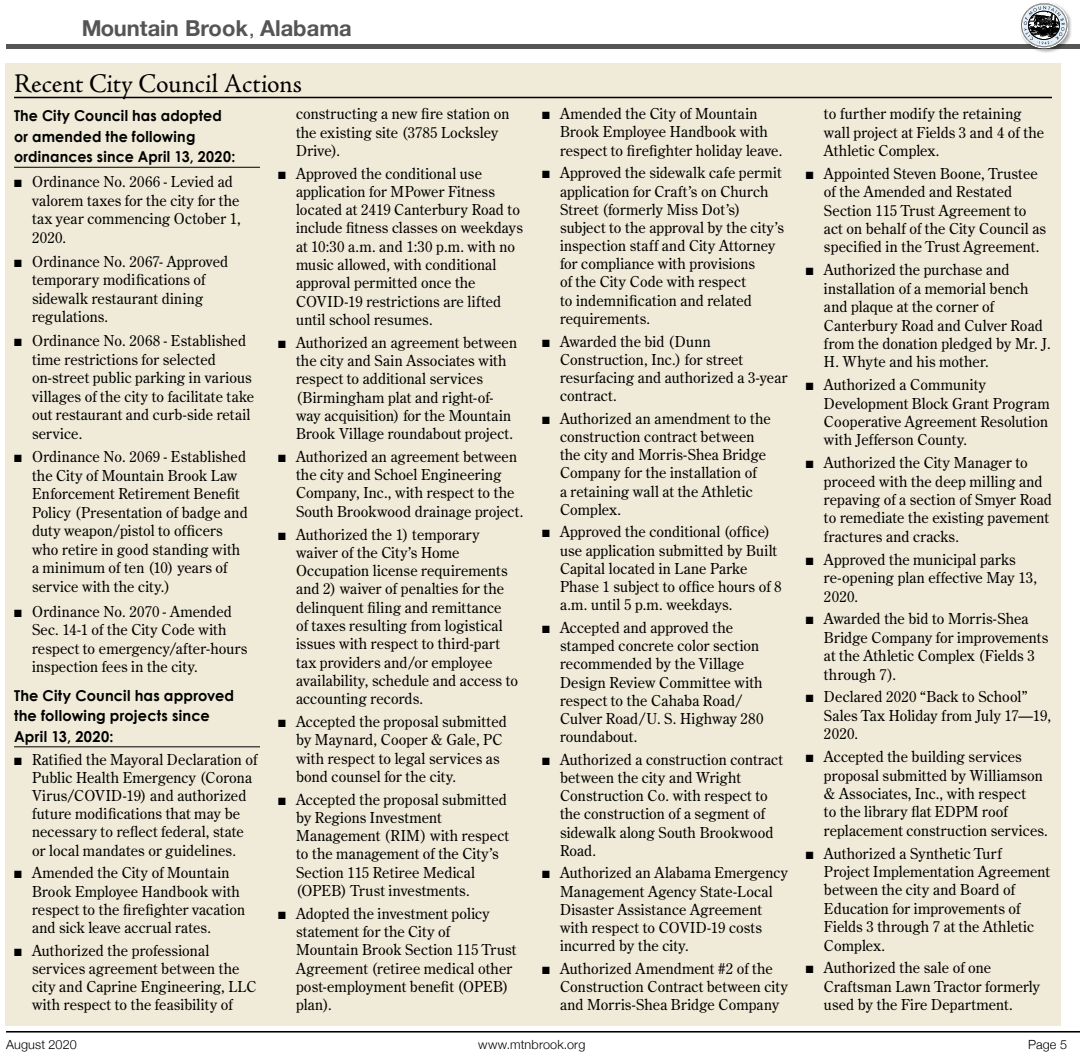
<style>
.page{position:relative;width:1080px;height:1053px;background:#fff}
.page>*{position:absolute;margin:0;border:0;box-sizing:border-box;transform-origin:0 0}
.t1{font:27px "Adobe Jenson Pro";color:#000}
.t2{font:700 21.9px "Helvetica Neue";color:#555}
.t3{font:15px/18.5px "Century Old Style Std";letter-spacing:.015em;color:#000}
.t4{font:700 15px/20.4px "Century Gothic";letter-spacing:.015em;color:#000;scale:.95 1}
.t5{font:700 15px/20.4px "Century Gothic";letter-spacing:.015em;color:#000}
.t6{font:300 12.6px "Helvetica Neue";letter-spacing:.01em;color:#000}
.s1{font-size:14.7px}
</style>
<div class="page">
<hr style="left:6px;top:45px;width:1074px;height:4px;background:#555">
<div style="left:1019px;top:1px;width:53px;height:52px;background:#000;opacity:.35"></div>
<svg style="left:1020px;top:2px;width:47px;height:47px"></svg>
<hr style="left:6px;top:1031px;width:1074px;height:2px;background:#000">
<div style="left:5px;top:63px;width:1056px;height:963px;background:#f0ebd8"></div>
<hr style="left:14px;top:97px;width:1038px;height:1px;background:#000">
<hr style="left:14px;top:167px;width:246px;height:1px;background:#000">
<hr style="left:14px;top:746px;width:246px;height:1px;background:#000">
<h2 class="t2" style="left:82px;top:11px;width:271px">Mountain Brook<span class="s1">,</span> Alabama</h2>
<h1 class="t1" style="left:14px;top:69px;width:289px">Recent City Council Actions</h1>
<p class="t4" style="left:14px;top:106px;width:234px">The City Council has adopted or amended the following ordinances since April 13, 2020:</p>
<p class="t3" style="left:32px;top:172px;width:210px;text-indent:-18px">■ Ordinance No. 2066 - Levied ad valorem taxes for the city for the tax year commencing October 1,<br>2020.</p>
<p class="t3" style="left:32px;top:252px;width:198px;text-indent:-18px">■ Ordinance No. 2067- Approved temporary modifications of sidewalk restaurant dining regulations.</p>
<p class="t3" style="left:32px;top:332px;width:224px;text-indent:-18px">■ Ordinance No. 2068 - Established time restrictions for selected on-street public parking in various villages of the city to facilitate take out restaurant and curb-side retail service.</p>
<p class="t3" style="left:32px;top:448px;width:217px;text-indent:-18px">■ Ordinance No. 2069 - Established the City of Mountain Brook Law<br>Enforcement Retirement Benefit<br>Policy (Presentation of badge and duty weapon/pistol to officers who retire in good standing with a minimum of ten (10) years of service with the city.)</p>
<p class="t3" style="left:32px;top:602px;width:217px;text-indent:-18px">■ Ordinance No. 2070 - Amended<br>Sec. 14-1 of the City Code with respect to emergency/after-hours inspection fees in the city.</p>
<p class="t5" style="left:14px;top:685px;width:222px">The City Council has approved the following projects since<br>April 13, 2020:</p>
<p class="t3" style="left:32px;top:750px;width:227px;text-indent:-18px">■ Ratified the Mayoral Declaration of Public Health Emergency (Corona Virus/COVID-19) and authorized future modifications that may be necessary to reflect federal, state or local mandates or guidelines.</p>
<p class="t3" style="left:32px;top:864px;width:215px;text-indent:-18px">■ Amended the City of Mountain<br>Brook Employee Handbook with respect to the firefighter vacation and sick leave accrual rates.</p>
<p class="t3" style="left:32px;top:941px;width:226px;text-indent:-18px">■ Authorized the professional services agreement between the city and Caprine Engineering, LLC with respect to the feasibility of</p>
<p class="t3" style="left:296px;top:104px;width:215px">constructing a new fire station on the existing site (3785 Locksley<br>Drive).</p>
<p class="t3" style="left:296px;top:164px;width:228px;text-indent:-18px">■ Approved the conditional use application for MPower Fitness located at 2419 Canterbury Road to include fitness classes on weekdays at 10:30 a.m. and 1:30 p.m. with no music allowed, with conditional approval permitted once the<br>COVID-19 restrictions are lifted until school resumes.</p>
<p class="t3" style="left:296px;top:333px;width:223px;text-indent:-18px">■ Authorized an agreement between the city and Sain Associates with respect to additional services (Birmingham plat and right-of&shy;way acquisition) for the Mountain Brook Village roundabout project.</p>
<p class="t3" style="left:296px;top:447px;width:229px;text-indent:-18px">■ Authorized an agreement between the city and Schoel Engineering Company, Inc., with respect to the South Brookwood drainage project.</p>
<p class="t3" style="left:296px;top:525px;width:224px;text-indent:-18px">■ Authorized the 1) temporary waiver of the City’s Home<br>Occupation license requirements and 2) waiver of penalties for the delinquent filing and remittance<br>of taxes resulting from logistical issues with respect to third-part tax providers and/or employee availability, schedule and access to accounting records.</p>
<p class="t3" style="left:296px;top:712px;width:212px;text-indent:-18px">■ Accepted the proposal submitted by Maynard, Cooper &amp; Gale, PC with respect to legal services as bond counsel for the city.</p>
<p class="t3" style="left:296px;top:790px;width:215px;text-indent:-18px">■ Accepted the proposal submitted by Regions Investment<br>Management (RIM) with respect to the management of the City’s<br>Section 115 Retiree Medical (OPEB) Trust investments.</p>
<p class="t3" style="left:296px;top:904px;width:222px;text-indent:-18px">■ Adopted the investment policy statement for the City of<br>Mountain Brook Section 115 Trust<br>Agreement (retiree medical other post-employment benefit (OPEB) plan).</p>
<p class="t3" style="left:560px;top:105px;width:224px;text-indent:-18px">■ Amended the City of Mountain<br>Brook Employee Handbook with respect to firefighter holiday leave.</p>
<p class="t3" style="left:560px;top:164px;width:225px;text-indent:-18px">■ Approved the sidewalk cafe permit application for Craft’s on Church<br>Street (formerly Miss Dot’s) subject to the approval by the city’s inspection staff and City Attorney for compliance with provisions<br>of the City Code with respect<br>to indemnification and related requirements.</p>
<p class="t3" style="left:560px;top:332px;width:229px;text-indent:-18px">■ Awarded the bid (Dunn<br>Construction, Inc.) for street resurfacing and authorized a 3-year contract.</p>
<p class="t3" style="left:560px;top:409px;width:212px;text-indent:-18px">■ Authorized an amendment to the construction contract between the city and Morris-Shea Bridge<br>Company for the installation of<br>a retaining wall at the Athletic<br>Complex.</p>
<p class="t3" style="left:560px;top:523px;width:223px;text-indent:-18px">■ Approved the conditional (office) use application submitted by Built<br>Capital located in Lane Parke<br>Phase 1 subject to office hours of 8 a.m. until 5 p.m. weekdays.</p>
<p class="t3" style="left:560px;top:618px;width:205px;text-indent:-18px">■ Accepted and approved the stamped concrete color section recommended by the Village<br>Design Review Committee with respect to the Cahaba Road/<br>Culver Road/U. S. Highway 280 roundabout.</p>
<p class="t3" style="left:560px;top:750px;width:225px;text-indent:-18px">■ Authorized a construction contract between the city and Wright<br>Construction Co. with respect to the construction of a segment of sidewalk along South Brookwood<br>Road.</p>
<p class="t3" style="left:560px;top:864px;width:229px;text-indent:-18px">■ Authorized an Alabama Emergency<br>Management Agency State-Local<br>Disaster Assistance Agreement with respect to COVID-19 costs incurred by the city.</p>
<p class="t3" style="left:560px;top:959px;width:229px;text-indent:-18px">■ Authorized Amendment #2 of the<br>Construction Contract between city and Morris-Shea Bridge Company</p>
<p class="t3" style="left:824px;top:104px;width:222px">to further modify the retaining wall project at Fields 3 and 4 of the<br>Athletic Complex.</p>
<p class="t3" style="left:824px;top:164px;width:223px;text-indent:-18px">■ Appointed Steven Boone, Trustee of the Amended and Restated<br>Section 115 Trust Agreement to act on behalf of the City Council as specified in the Trust Agreement.</p>
<p class="t3" style="left:824px;top:260px;width:228px;text-indent:-18px">■ Authorized the purchase and installation of a memorial bench and plaque at the corner of<br>Canterbury Road and Culver Road from the donation pledged by Mr. J.<br>H. Whyte and his mother.</p>
<p class="t3" style="left:824px;top:375px;width:227px;text-indent:-18px">■ Authorized a Community<br>Development Block Grant Program<br>Cooperative Agreement Resolution with Jefferson County.</p>
<p class="t3" style="left:824px;top:453px;width:229px;text-indent:-18px">■ Authorized the City Manager to proceed with the deep milling and repaving of a section of Smyer Road to remediate the existing pavement fractures and cracks.</p>
<p class="t3" style="left:824px;top:550px;width:215px;text-indent:-18px">■ Approved the municipal parks re-opening plan effective May 13,<br>2020.</p>
<p class="t3" style="left:824px;top:610px;width:226px;text-indent:-18px">■ Awarded the bid to Morris-Shea<br>Bridge Company for improvements at the Athletic Complex (Fields 3 through 7).</p>
<p class="t3" style="left:824px;top:688px;width:229px;text-indent:-18px">■ Declared 2020 “Back to School”<br>Sales Tax Holiday from July 17—19,<br>2020.</p>
<p class="t3" style="left:824px;top:747px;width:225px;text-indent:-18px">■ Accepted the building services proposal submitted by Williamson &amp; Associates, Inc., with respect<br>to the library flat EDPM roof replacement construction services.</p>
<p class="t3" style="left:824px;top:844px;width:228px;text-indent:-18px">■ Authorized a Synthetic Turf<br>Project Implementation Agreement between the city and Board of<br>Education for improvements of<br>Fields 3 through 7 at the Athletic<br>Complex.</p>
<p class="t3" style="left:824px;top:959px;width:218px;text-indent:-18px">■ Authorized the sale of one<br>Craftsman Lawn Tractor formerly used by the Fire Department.</p>
<p class="t6" style="left:6px;top:1034px;width:72px">August 2020</p>
<p class="t6" style="left:478px;top:1034px;width:109px">www.mtnbrook.org</p>
<p class="t6" style="left:1028px;top:1034px;width:40px">Page 5</p>
</div>
